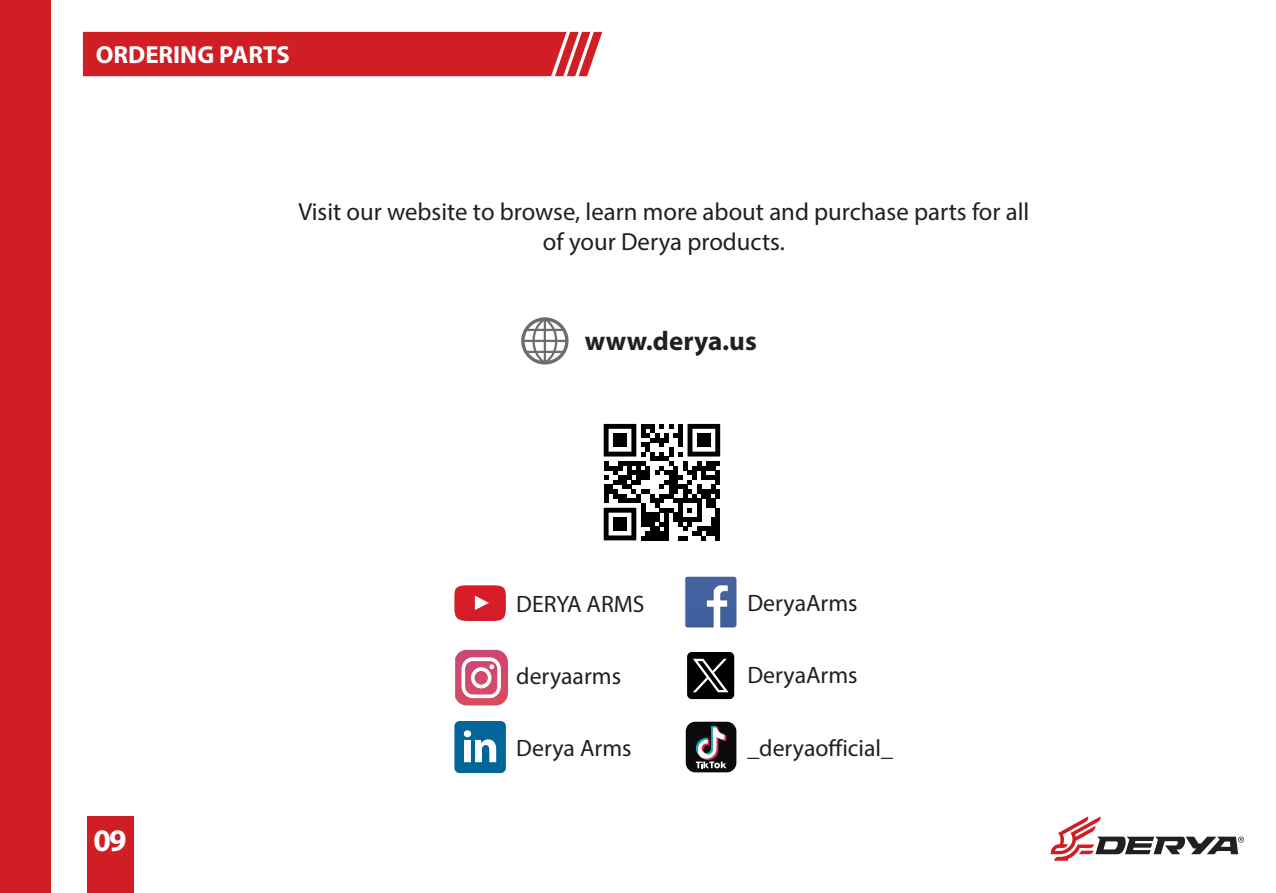
<style>
.page{position:relative;width:1276px;height:893px;background:#fff}
.page>*{position:absolute;margin:0;border:0;box-sizing:border-box;transform-origin:0 0}
.t1{font:700 31.5px "Myriad Pro";color:#fff}
.t2{font:700 27px "Myriad Pro";color:#231f20}
.t3{font:24.75px/29.7px "Myriad Pro";color:#231f20;text-align:center}
.t4{font:700 24.75px "Myriad Pro";color:#fff}
.t5{font:23.85px "Myriad Pro";color:#231f20}
</style>
<div class="page">
<div style="left:0;top:0;width:51px;height:893px;background:#d01e25"></div>
<div style="left:87px;top:816px;width:46px;height:77px;background:#d01e25"></div>
<svg style="left:1050px;top:816px;width:194px;height:45px"></svg>
<div style="left:83px;top:32px;width:519px;height:44px;background:#d01e25"></div>
<svg style="left:521px;top:317px;width:47px;height:48px"></svg>
<svg style="left:604px;top:424px;width:116px;height:116px"></svg>
<div style="left:613px;top:433px;width:14px;height:14px;background:#000"></div>
<div style="left:697px;top:433px;width:14px;height:14px;background:#000"></div>
<div style="left:613px;top:517px;width:14px;height:14px;background:#000"></div>
<svg style="left:454px;top:585px;width:52px;height:36px;background:#da3641"></svg>
<svg style="left:685px;top:577px;width:51px;height:50px;background:#607aac"></svg>
<div style="left:686px;top:651px;width:49px;height:49px;background:#000;border-radius:6px"></div>
<div style="left:685px;top:650px;width:51px;height:51px;border:2px solid #fff;border-radius:6px"></div>
<svg style="left:693px;top:659px;width:35px;height:33px"></svg>
<div style="left:454px;top:721px;width:52px;height:52px;background:#069;border-radius:5px"></div>
<svg style="left:464px;top:730px;width:32px;height:32px"></svg>
<div style="left:686px;top:722px;width:50px;height:50px;background:#0b090c;border-radius:10px"></div>
<svg style="left:696px;top:726px;width:30px;height:42px"></svg>
<svg style="left:455px;top:650px;width:53px;height:55px"></svg>
<p class="t4" style="left:96px;top:39px;width:196px">ORDERING PARTS</p>
<p class="t3" style="left:298px;top:197px;width:732px">Visit our website to browse, learn more about and purchase parts for all of your Derya products.</p>
<p class="t2" style="left:585px;top:324px;width:173px">www.derya.us</p>
<p class="t1" style="left:93px;top:819px;width:35px">09</p>
<p class="t5" style="left:516px;top:589px;width:130px">DERYA ARMS</p>
<p class="t5" style="left:747px;top:588px;width:112px">DeryaArms</p>
<p class="t5" style="left:516px;top:661px;width:106px">deryaarms</p>
<p class="t5" style="left:747px;top:660px;width:112px">DeryaArms</p>
<p class="t5" style="left:516px;top:733px;width:117px">Derya Arms</p>
<p class="t5" style="left:747px;top:733px;width:147px">_deryaofficial_</p>
</div>
